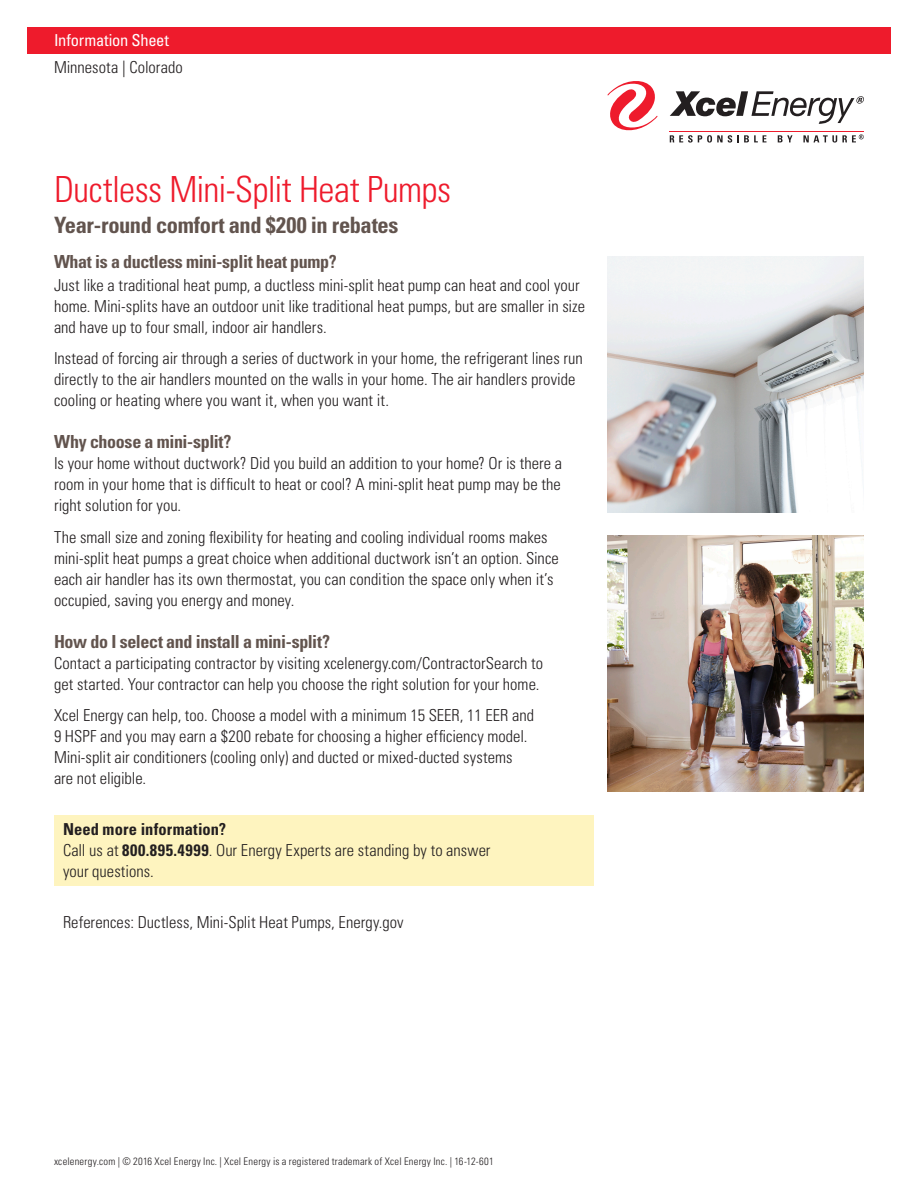
<style>
.page{position:relative;width:918px;height:1188px;background:#fff}
.page>*{position:absolute;margin:0;border:0;box-sizing:border-box;transform-origin:0 0}
.Headline{font:300 condensed 36px "Univers LT Std";letter-spacing:-.015em;color:#ee1b2c}
.Subhead{font:700 condensed 22.5px "Univers LT Std";letter-spacing:-.02em;color:#62544e}
.TextHead{font:700 condensed 18px "Univers LT Std";letter-spacing:-.02em;color:#62544e}
.Text{font:700 condensed 18px "Univers LT Std";letter-spacing:-.02em;color:#62544e}
.Text-2{font:300 condensed 16.5px/21px "Univers LT Std";color:#231f20}
.Text-3{font:700 condensed 16.5px "Univers LT Std";letter-spacing:.01em;color:#231f20}
.t1{font:condensed 16.5px "Univers LT Std";letter-spacing:-.015em;color:#fff}
.Copyright{font:300 condensed 10.5px "Univers LT Std";letter-spacing:.025em;color:#231f20}
.s1{font-weight:700}
</style>
<div class="page">
<img style="left:608px;top:256px;width:256px;height:257px">
<svg style="left:608px;top:81px;width:50px;height:50px"></svg>
<svg style="left:670px;top:91px;width:194px;height:33px"></svg>
<svg style="left:670px;top:135px;width:96px;height:8px"></svg>
<svg style="left:778px;top:135px;width:15px;height:7px"></svg>
<hr style="left:670px;top:131px;width:194px;height:1px;background:#ee1b2c">
<svg style="left:803px;top:134px;width:61px;height:9px"></svg>
<div style="left:54px;top:815px;width:540px;height:71px;background:#fef4bf"></div>
<div style="left:27px;top:27px;width:864px;height:27px;background:#ee1b2c"></div>
<img style="left:608px;top:535px;width:256px;height:257px">
<p class="t1" style="left:54px;top:29px;width:117px">Information Sheet</p>
<p class="Text-2" style="left:54px;top:56px;width:130px">Minnesota | Colorado</p>
<p class="Headline" style="left:54px;top:167px;width:399px">Ductless Mini-Split Heat Pumps</p>
<p class="Subhead" style="left:54px;top:211px;width:346px">Year-round comfort and $200 in rebates</p>
<p class="Text" style="left:54px;top:251px;width:284px">What is a ductless mini-split heat pump?</p>
<p class="Text-2" style="left:54px;top:275px;width:533px">Just like a traditional heat pump, a ductless mini-split heat pump can heat and cool your home. Mini-splits have an outdoor unit like traditional heat pumps, but are smaller in size and have up to four small, indoor air handlers.</p>
<p class="Text-2" style="left:54px;top:348px;width:530px">Instead of forcing air through a series of ductwork in your home, the refrigerant lines run directly to the air handlers mounted on the walls in your home. The air handlers provide cooling or heating where you want it, when you want it.</p>
<p class="TextHead" style="left:54px;top:431px;width:179px">Why choose a mini-split?</p>
<p class="Text-2" style="left:54px;top:453px;width:510px;text-align:justify">Is your home without ductwork? Did you build an addition to your home? Or is there a room in your home that is difficult to heat or cool? A mini-split heat pump may be the right solution for you.</p>
<p class="Text-2" style="left:54px;top:526px;width:506px">The small size and zoning flexibility for heating and cooling individual rooms makes mini-split heat pumps a great choice when additional ductwork isn’t an option. Since each air handler has its own thermostat, you can condition the space only when it’s occupied, saving you energy and money.</p>
<p class="TextHead" style="left:54px;top:630px;width:278px">How do I select and install a mini-split?</p>
<p class="Text-2" style="left:54px;top:652px;width:491px">Contact a participating contractor by visiting xcelenergy.com/ContractorSearch to get started. Your contractor can help you choose the right solution for your home.</p>
<p class="Text-2" style="left:54px;top:705px;width:482px">Xcel Energy can help, too. Choose a model with a minimum 15 SEER, 11 EER and 9 HSPF and you may earn a $200 rebate for choosing a higher efficiency model.<br>Mini-split air conditioners (cooling only) and ducted or mixed-ducted systems are not eligible.</p>
<p class="Text-3" style="left:63px;top:819px;width:165px">Need more information?</p>
<p class="Text-2" style="left:63px;top:839px;width:429px">Call us at <span class="s1">800.895.4999</span>. Our Energy Experts are standing by to answer your questions.</p>
<p class="Text-2" style="left:63px;top:911px;width:342px">References: Ductless, Mini-Split Heat Pumps, Energy.gov</p>
<p class="Copyright" style="left:54px;top:1155px;width:441px">xcelenergy.com | © 2016 Xcel Energy Inc. | Xcel Energy is a registered trademark of Xcel Energy Inc. | 16-12-601</p>
</div>
